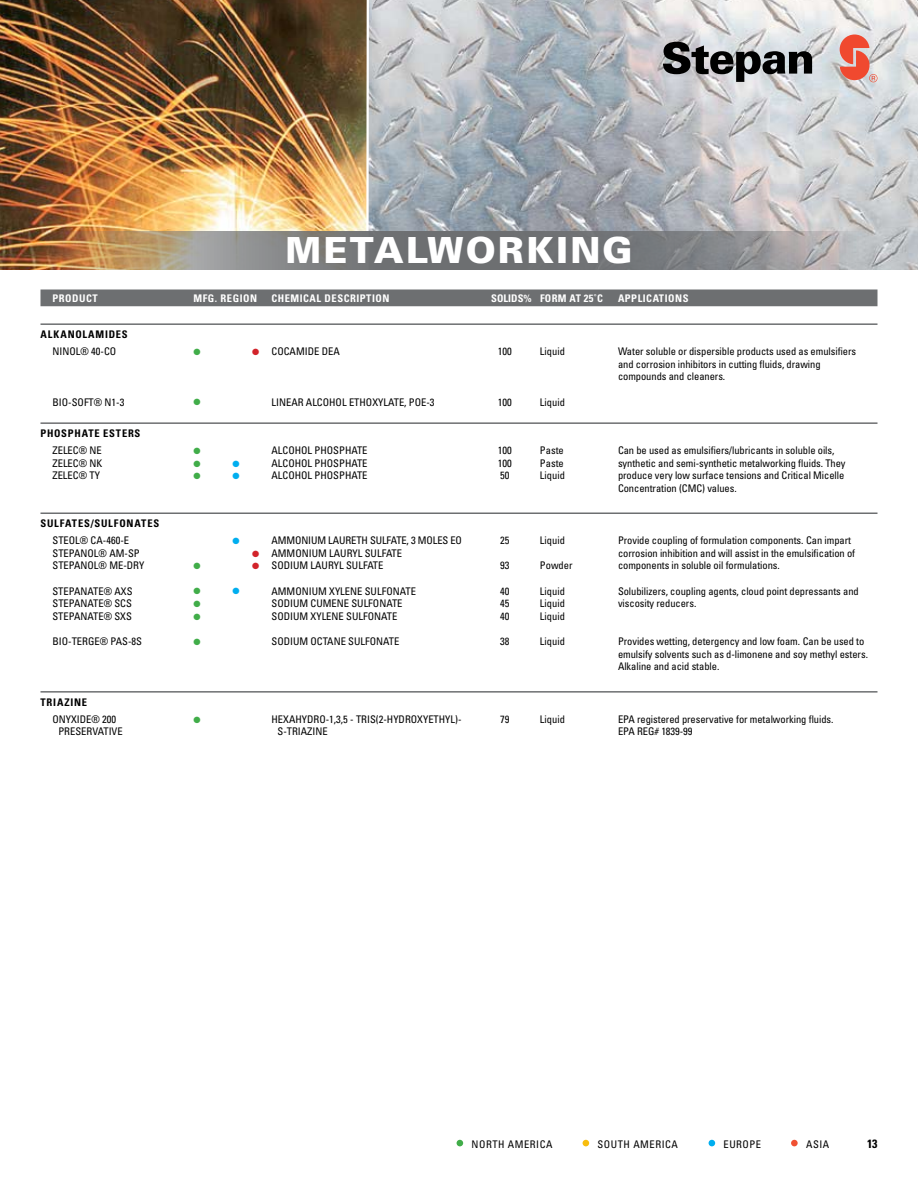
<style>
.page{position:relative;width:918px;height:1188px;background:#fff}
.page>*{position:absolute;margin:0;border:0;box-sizing:border-box;transform-origin:0 0}
.t1{font:900 36px "Univers";letter-spacing:.06em;color:#fff}
.t2{font:700 condensed 12px "Univers";color:#000}
.t3{font:condensed 10.5px/12.6px "Univers";letter-spacing:-.005em;color:#000}
.t4{font:700 condensed 10.5px "Univers";letter-spacing:.08em;color:#000}
.t5{font:700 condensed 10.5px "Univers";letter-spacing:.05em;color:#fff}
.t6{font:condensed 10.5px "Univers";letter-spacing:.05em;color:#000}
.t7{font:700 condensed 10.5px "Univers";letter-spacing:.005em;color:#fff}
.t8{font:9px "Zapf Dingbats";color:#41ad49}
.t9{font:9px "Zapf Dingbats";color:#00aeef}
.s1{color:#d2232a}
</style>
<div class="page">
<div style="left:40px;top:290px;width:838px;height:16px;background:#6d6f71"></div>
<hr style="left:40px;top:323px;width:838px;height:2px;background:#6d6f71">
<hr style="left:40px;top:422px;width:838px;height:2px;background:#6d6f71">
<hr style="left:40px;top:512px;width:838px;height:2px;background:#6d6f71">
<hr style="left:40px;top:691px;width:838px;height:2px;background:#6d6f71">
<svg style="left:457px;top:1140px;width:6px;height:6px"></svg>
<svg style="left:583px;top:1140px;width:6px;height:6px"></svg>
<svg style="left:709px;top:1140px;width:6px;height:6px"></svg>
<div style="left:791px;top:1140px;width:7px;height:6px;background:#f05133;border-radius:50%"></div>
<img style="left:0;top:0;width:918px;height:270px">
<svg style="left:840px;top:34px;width:37px;height:48px;background:#e4897b"></svg>
<svg style="left:663px;top:42px;width:149px;height:40px;background:#7b7d7f"></svg>
<hr style="left:366px;top:0;width:3px;height:270px;background:#fff">
<svg style="left:40px;top:231px;width:838px;height:39px;background:#8d8780"></svg>
<h1 class="t1" style="left:285px;top:228px;width:349px">METALWORKING</h1>
<p class="t5" style="left:52px;top:292px;width:47px">PRODUCT</p>
<p class="t5" style="left:194px;top:292px;width:65px">MFG. REGION</p>
<p class="t5" style="left:272px;top:292px;width:14px">CHEMICAL</p>
<p class="t5" style="left:325px;top:292px;width:14px">DESCRIPTION</p>
<p class="t7" style="left:491px;top:292px;width:113px">SOLIDS% FORM AT 25˚C</p>
<p class="t5" style="left:618px;top:292px;width:72px">APPLICATIONS</p>
<p class="t4" style="left:40px;top:328px;width:28px">ALKANOLAMIDES</p>
<p class="t3" style="left:53px;top:345px;width:65px">NINOL® 40-CO</p>
<p class="t8" style="left:194px;top:347px;width:9px">●</p>
<p class="t3" style="left:252px;top:345px;width:89px"><span class="s1">●</span> COCAMIDE DEA</p>
<p class="t3" style="left:498px;top:345px;width:15px">100</p>
<p class="t3" style="left:540px;top:345px;width:27px">Liquid</p>
<p class="t3" style="left:618px;top:345px;width:240px">Water soluble or dispersible products used as emulsifiers and corrosion inhibitors in cutting fluids, drawing compounds and cleaners.</p>
<p class="t3" style="left:53px;top:395px;width:73px">BIO-SOFT® N1-3</p>
<p class="t8" style="left:194px;top:398px;width:9px">●</p>
<p class="t3" style="left:272px;top:395px;width:165px">LINEAR ALCOH OL ETH OXYLATE, POE-3</p>
<p class="t3" style="left:498px;top:395px;width:15px">100</p>
<p class="t3" style="left:540px;top:395px;width:27px">Liquid</p>
<p class="t4" style="left:40px;top:427px;width:15px">PHOSPHATE</p>
<p class="t4" style="left:103px;top:427px;width:14px">ESTERS</p>
<p class="t3" style="left:53px;top:444px;width:51px">ZELEC® NE</p>
<p class="t8" style="left:194px;top:446px;width:9px">●</p>
<p class="t3" style="left:272px;top:444px;width:98px">ALCOHOL PHOSPHATE</p>
<p class="t3" style="left:498px;top:444px;width:15px">100</p>
<p class="t3" style="left:540px;top:444px;width:25px">Paste</p>
<p class="t3" style="left:618px;top:444px;width:229px">Can be used as emulsifiers/lubricants in soluble oils, synthetic and semi-synthetic metalworking fluids. They produce very low surface tensions and Critical Micelle Concentration (CMC) values.</p>
<p class="t3" style="left:53px;top:456px;width:50px">ZELEC® NK</p>
<p class="t8" style="left:194px;top:459px;width:9px">●</p>
<p class="t9" style="left:232px;top:459px;width:9px">●</p>
<p class="t3" style="left:272px;top:456px;width:98px">ALCOHOL PHOSPHATE</p>
<p class="t3" style="left:498px;top:456px;width:15px">100</p>
<p class="t3" style="left:540px;top:456px;width:25px">Paste</p>
<p class="t3" style="left:52px;top:469px;width:49px">ZELEC® TY</p>
<p class="t8" style="left:194px;top:472px;width:9px">●</p>
<p class="t9" style="left:232px;top:472px;width:9px">●</p>
<p class="t3" style="left:272px;top:469px;width:98px">ALCOHOL PHOSPHATE</p>
<p class="t3" style="left:500px;top:469px;width:11px">50</p>
<p class="t3" style="left:540px;top:469px;width:27px">Liquid</p>
<p class="t4" style="left:40px;top:517px;width:14px">SULFATES</p>
<p class="t4" style="left:91px;top:517px;width:12px">/SULFONATES</p>
<p class="t3" style="left:53px;top:534px;width:78px">STEOL® CA-460-E</p>
<p class="t9" style="left:232px;top:537px;width:9px">●</p>
<p class="t3" style="left:272px;top:534px;width:192px">AMMONIUM LAURETH SULFATE, 3 MOLES EO</p>
<p class="t3" style="left:500px;top:534px;width:11px">25</p>
<p class="t3" style="left:540px;top:534px;width:27px">Liquid</p>
<p class="t3" style="left:618px;top:534px;width:239px">Provide coupling of formulation components. Can impart corrosion inhibition and will assist in the emulsification of components in soluble oil formulations.</p>
<p class="t3" style="left:53px;top:546px;width:89px">STEPANOL® AM-SP</p>
<p class="t3" style="left:252px;top:546px;width:152px"><span class="s1">●</span> AMMONIUM LAURYL SULFATE</p>
<p class="t3" style="left:53px;top:559px;width:93px">STEPANOL® ME-DRY</p>
<p class="t8" style="left:194px;top:562px;width:9px">●</p>
<p class="t3" style="left:252px;top:559px;width:133px"><span class="s1">●</span> SODIUM LAURYL SULFATE</p>
<p class="t3" style="left:500px;top:559px;width:11px">93</p>
<p class="t3" style="left:540px;top:559px;width:34px">Powder</p>
<p class="t3" style="left:52px;top:584px;width:82px">STEPANATE® AXS</p>
<p class="t8" style="left:194px;top:587px;width:9px">●</p>
<p class="t9" style="left:232px;top:587px;width:9px">●</p>
<p class="t3" style="left:272px;top:584px;width:146px">AMMONIUM XYLENE SULFONATE</p>
<p class="t3" style="left:500px;top:584px;width:11px">40</p>
<p class="t3" style="left:540px;top:584px;width:27px">Liquid</p>
<p class="t3" style="left:618px;top:584px;width:242px">Solubilizers, coupling agents, cloud point depressants and</p>
<p class="t3" style="left:53px;top:597px;width:81px">STEPANATE® SCS</p>
<p class="t8" style="left:194px;top:600px;width:9px">●</p>
<p class="t3" style="left:272px;top:597px;width:133px">SODIUM CUMENE SULFONATE</p>
<p class="t3" style="left:500px;top:597px;width:11px">45</p>
<p class="t3" style="left:540px;top:597px;width:27px">Liquid</p>
<p class="t3" style="left:618px;top:597px;width:80px">viscosity reducers.</p>
<p class="t3" style="left:52px;top:610px;width:81px">STEPANATE® SXS</p>
<p class="t8" style="left:194px;top:612px;width:9px">●</p>
<p class="t3" style="left:272px;top:610px;width:127px">SODIUM XYLENE SULFONATE</p>
<p class="t3" style="left:500px;top:610px;width:11px">40</p>
<p class="t3" style="left:540px;top:610px;width:27px">Liquid</p>
<p class="t3" style="left:52px;top:635px;width:91px">BIO-TERGE® PAS-8S</p>
<p class="t8" style="left:194px;top:638px;width:9px">●</p>
<p class="t3" style="left:272px;top:635px;width:129px">SODIUM OCTANE SULFONATE</p>
<p class="t3" style="left:500px;top:635px;width:11px">38</p>
<p class="t3" style="left:540px;top:635px;width:27px">Liquid</p>
<p class="t3" style="left:618px;top:635px;width:252px">Provides wetting, detergency and low foam. Can be used to emulsify solvents such as d-limonene and soy methyl esters.<br>Alkaline and acid stable.</p>
<p class="t4" style="left:40px;top:696px;width:7px">TRIA</p>
<p class="t4" style="left:65px;top:696px;width:13px">ZINE</p>
<p class="t3" style="left:58px;top:712px;width:59px;text-indent:-6px">ONYXIDE® 200<br>Preservative</p>
<p class="t8" style="left:194px;top:715px;width:9px">●</p>
<p class="t3" style="left:277px;top:712px;width:186px;text-indent:-6px">H EXAHYDRO-1,3,5 - TRIS(2-HYDROXYETHYL)-<br>S-TRIAZINE</p>
<p class="t3" style="left:500px;top:712px;width:11px">79</p>
<p class="t3" style="left:540px;top:712px;width:27px">Liquid</p>
<p class="t3" style="left:618px;top:712px;width:217px">EPA registered preservative for metalworking fluids.<br>EPA REG# 1839-99</p>
<p class="t6" style="left:472px;top:1137px;width:82px">NORTH AMERICA</p>
<p class="t6" style="left:598px;top:1137px;width:82px">SOUTH AMERICA</p>
<p class="t3" style="left:724px;top:1137px;width:39px">EUROPE</p>
<p class="t3" style="left:806px;top:1137px;width:25px">ASIA</p>
<p class="t2" style="left:867px;top:1136px;width:12px">13</p>
</div>
